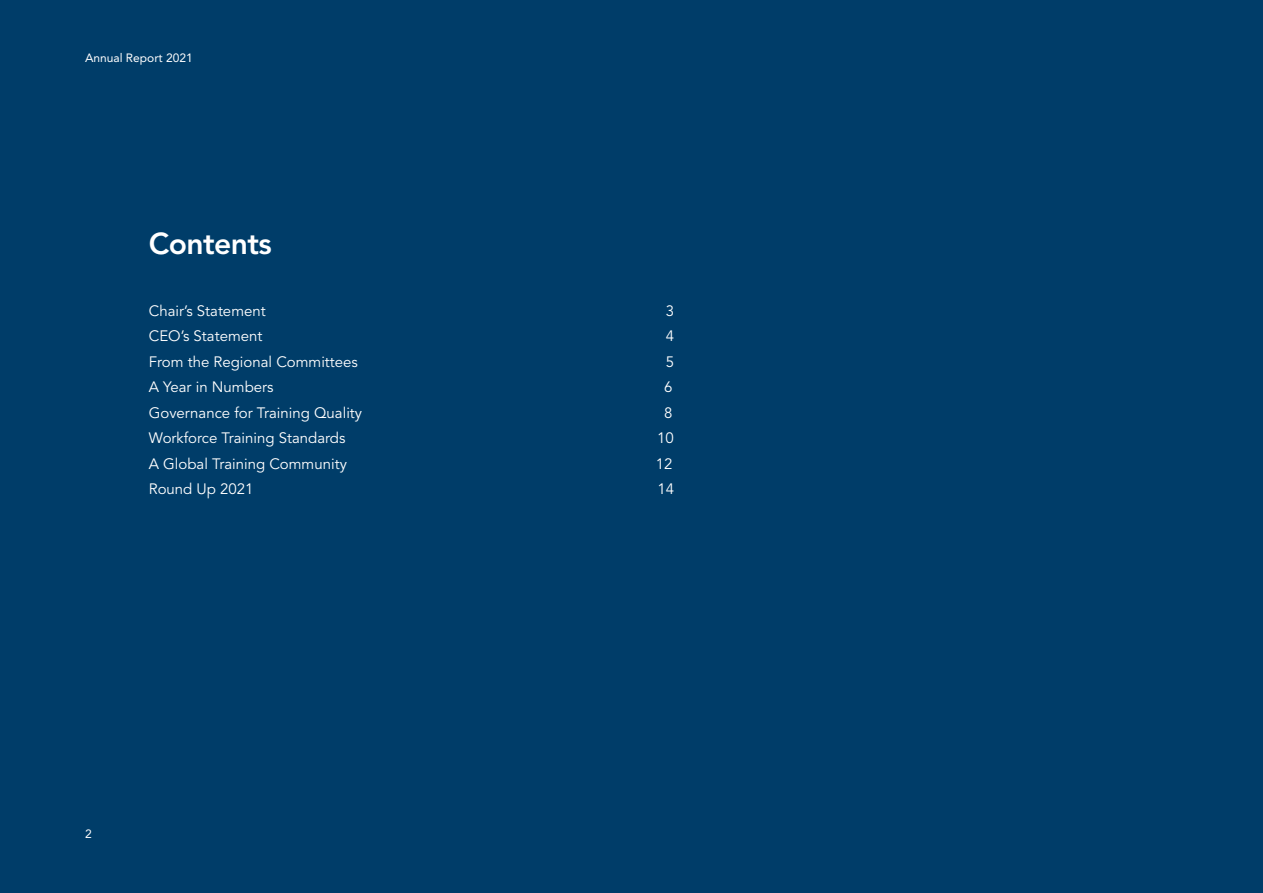
<style>
.page{position:relative;width:1263px;height:893px;background:#003d69}
.page>*{position:absolute;margin:0;border:0;box-sizing:border-box;transform-origin:0 0}
.Rubrik{font:800 30px "Avenir LT Std";letter-spacing:-.02em;color:#fff}
.Brødtekst{font:15px "Avenir LT Std";color:#fff}
.Brødtekst-2{font:12px "Avenir LT Std";color:#fff}
</style>
<div class="page">
<p class="Brødtekst-2" style="left:85px;top:50px;width:109px">Annual Report 2021</p>
<p class="Rubrik" style="left:149px;top:226px;width:124px">Contents</p>
<p class="Brødtekst" style="left:149px;top:302px;width:118px">Chair’s Statement</p>
<p class="Brødtekst" style="left:666px;top:302px;width:10px">3</p>
<p class="Brødtekst" style="left:149px;top:327px;width:115px">CEO’s Statement</p>
<p class="Brødtekst" style="left:666px;top:327px;width:10px">4</p>
<p class="Brødtekst" style="left:149px;top:353px;width:211px">From the Regional Committees</p>
<p class="Brødtekst" style="left:666px;top:353px;width:10px">5</p>
<p class="Brødtekst" style="left:149px;top:378px;width:126px">A Year in Numbers</p>
<p class="Brødtekst" style="left:664px;top:378px;width:10px">6</p>
<p class="Brødtekst" style="left:149px;top:404px;width:215px">Governance for Training Quality</p>
<p class="Brødtekst" style="left:664px;top:404px;width:10px">8</p>
<p class="Brødtekst" style="left:149px;top:429px;width:198px">Workforce Training Standards</p>
<p class="Brødtekst" style="left:657px;top:429px;width:18px">10</p>
<p class="Brødtekst" style="left:149px;top:455px;width:200px">A Global Training Community</p>
<p class="Brødtekst" style="left:656px;top:455px;width:18px">12</p>
<p class="Brødtekst" style="left:149px;top:480px;width:106px">Round Up 2021</p>
<p class="Brødtekst" style="left:657px;top:480px;width:18px">14</p>
<p class="Brødtekst-2" style="left:85px;top:827px;width:8px">2</p>
</div>
